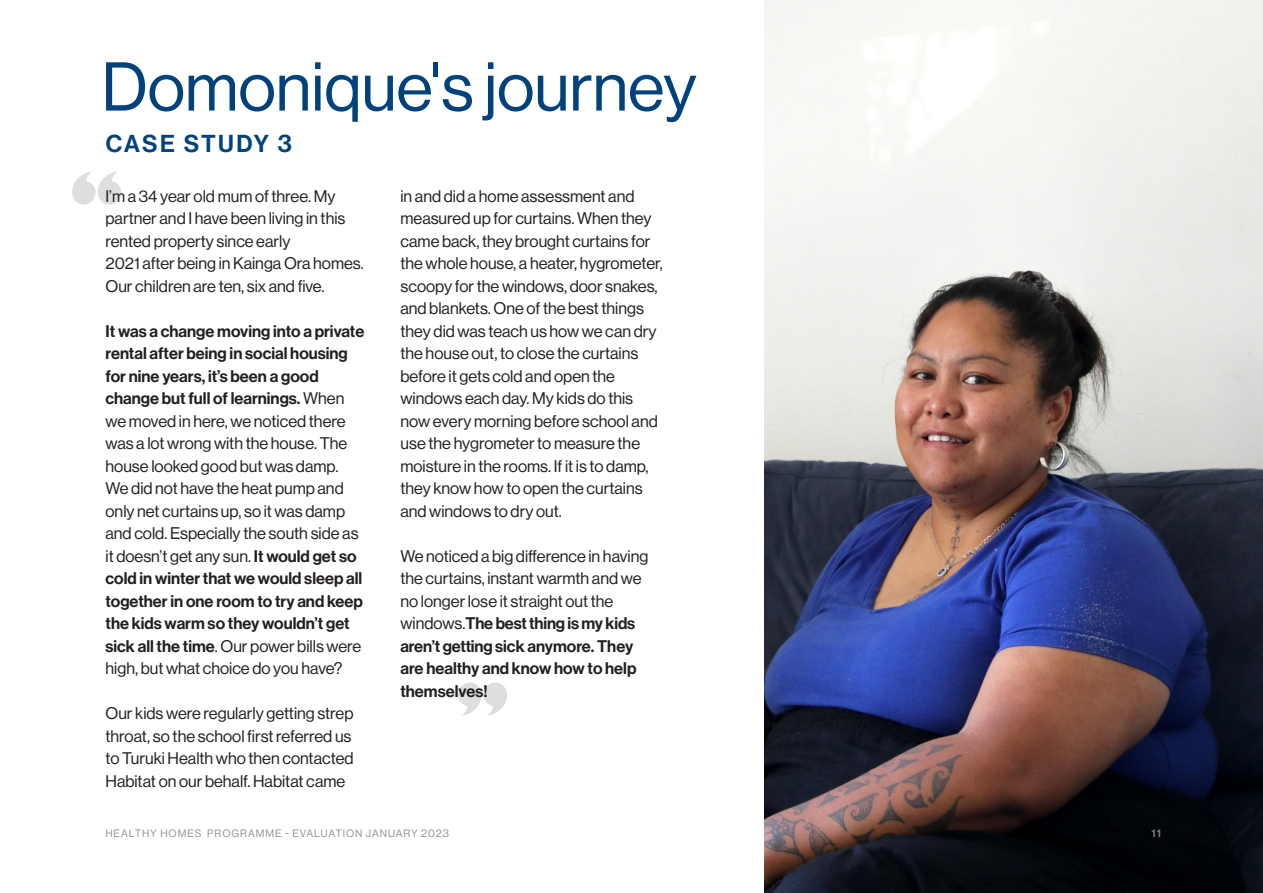
<style>
.page{position:relative;width:1263px;height:893px;background:#fff}
.page>*{position:absolute;margin:0;border:0;box-sizing:border-box;transform-origin:0 0}
.t1{font:800 72px "Gill Sans";color:#dddee0}
.t2{font:67.5px "N Haas Grotesk DS Pro 55 Rg";color:#01427c}
.Name{font:24px "N Haas Grotesk DS Pro 65 Md";letter-spacing:.095em;color:#01427c}
.t3{font:16.5px/22.5px "N Haas Grotesk DS Pro 55 Rg";color:#231f20}
.t4{font:10.5px "N Haas Grotesk DS Pro 55 Rg";letter-spacing:.09em;color:#939598}
.t5{font:10.5px "N Haas Grotesk DS Pro 65 Md";color:#787d83}
.s1{font-family:"N Haas Grotesk DS Pro 65 Md"}
</style>
<div class="page">
<img style="left:765px;top:0;width:498px;height:893px">
<svg style="left:458px;top:682px;width:49px;height:33px"></svg>
<p class="t2" style="left:102px;top:49px;width:596px">Domonique's journey</p>
<p class="Name" style="left:106px;top:130px;width:188px">CASE STUDY 3</p>
<p class="t3" style="left:106px;top:185px;width:260px">I’m a 34 year old mum of three. My partner and I have been living in this rented property since early<br>2021 after being in Kainga Ora homes.<br>Our children are ten, six and five.</p>
<p class="t3" style="left:106px;top:320px;width:260px"><span class="s1">It was a change moving into a private rental after being in social housing for nine years, it’s been a good change but full of learnings.</span> When we moved in here, we noticed there was a lot wrong with the house. The house looked good but was damp.<br>We did not have the heat pump and only net curtains up, so it was damp and cold. Especially the south side as it doesn’t get any sun. <span class="s1">It would get so cold in winter that we would sleep all together in one room to try and keep the kids warm so they wouldn’t get sick all the time</span>. Our power bills were high, but what choice do you have?</p>
<p class="t3" style="left:106px;top:702px;width:250px">Our kids were regularly getting strep throat, so the school first referred us to Turuki Health who then contacted Habitat on our behalf. Habitat came</p>
<p class="t1" style="left:69px;top:143px;width:56px">‘‘</p>
<p class="t3" style="left:400px;top:185px;width:264px">in and did a home assessment and measured up for curtains. When they came back, they brought curtains for the whole house, a heater, hygrometer, scoopy for the windows, door snakes, and blankets. One of the best things they did was teach us how we can dry the house out, to close the curtains before it gets cold and open the windows each day. My kids do this now every morning before school and use the hygrometer to measure the moisture in the rooms. If it is to damp, they know how to open the curtains and windows to dry out.</p>
<p class="t3" style="left:400px;top:545px;width:249px">We noticed a big difference in having the curtains, instant warmth and we no longer lose it straight out the windows.<span class="s1">The best thing is my kids aren’t getting sick anymore. They are healthy and know how to help themselves!</span></p>
<p class="t4" style="left:105px;top:828px;width:345px">HEALTHY HOMES PROGRAMME - EVALUATION JANUARY 2023</p>
<p class="t5" style="left:1152px;top:828px;width:11px">11</p>
</div>
